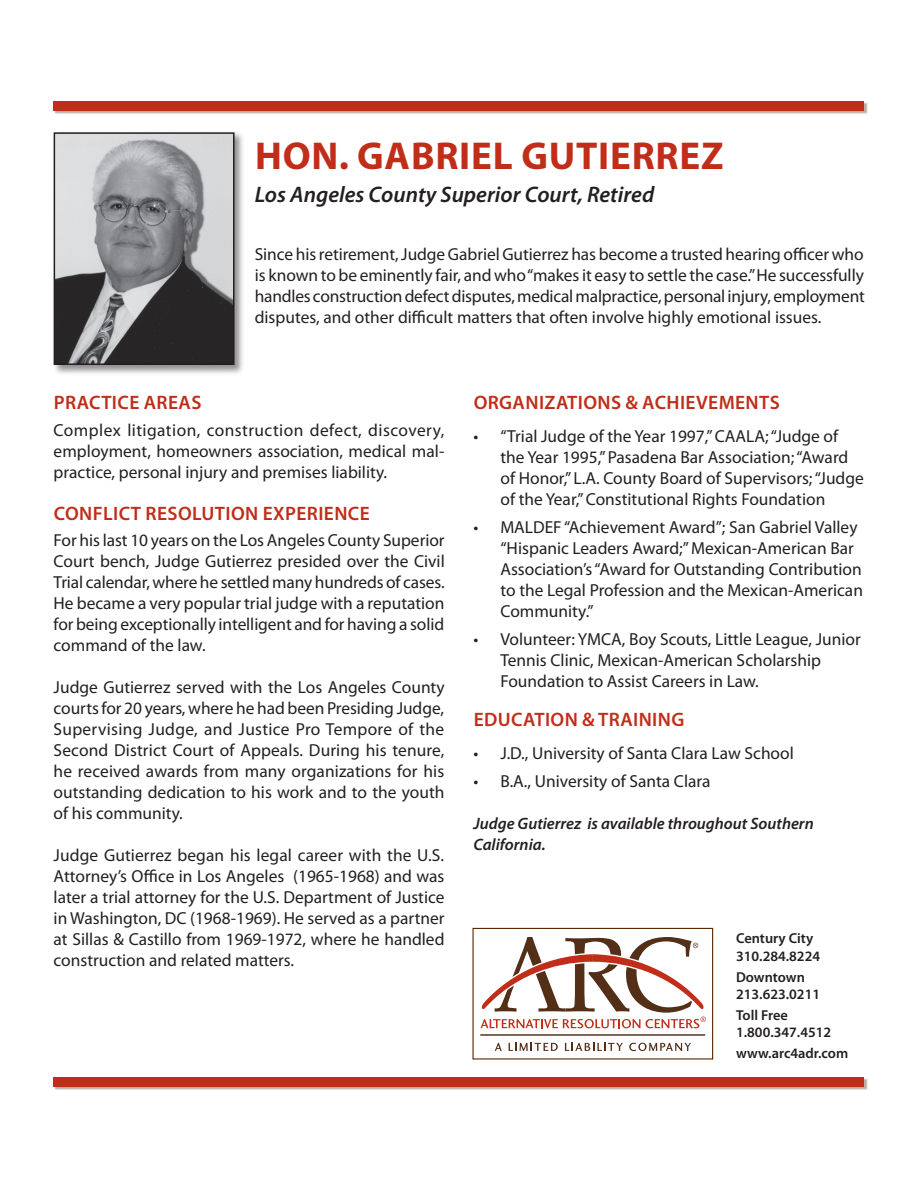
<style>
.page{position:relative;width:918px;height:1188px;background:#fff}
.page>*{position:absolute;margin:0;border:0;box-sizing:border-box;transform-origin:0 0}
.Headline{font:700 39px "Myriad Pro";letter-spacing:.02em;color:#c02d19}
.t1{font:italic 600 22.5px "Myriad Pro";color:#231f20}
.Resume_Subheads{font:600 19.5px "Myriad Pro";letter-spacing:.02em;color:#c02d19}
.Body_text{font:17.4px/21px "Myriad Pro";color:#231f20;text-align:justify}
.Resume_body_copy{font:17.4px/21px "Myriad Pro";color:#231f20}
.Resume_Body_Copy_Bol{font:italic 600 16.5px/21px "Myriad Pro";color:#231f20}
.First_Graf{font:600 14.4px "Myriad Pro";color:#231f20}
</style>
<div class="page">
<div style="left:54px;top:102px;width:815px;height:13px;background:#532f18;opacity:.4"></div>
<div style="left:54px;top:102px;width:810px;height:9px;background:#c02d19"></div>
<div style="left:54px;top:1077px;width:815px;height:13px;background:#532f18;opacity:.4"></div>
<div style="left:54px;top:1077px;width:810px;height:9px;background:#c02d19"></div>
<div style="left:473px;top:928px;width:240px;height:132px;border:1px solid #572500"></div>
<svg style="left:495px;top:1043px;width:7px;height:8px"></svg>
<svg style="left:509px;top:1043px;width:49px;height:8px"></svg>
<svg style="left:565px;top:1043px;width:58px;height:8px"></svg>
<svg style="left:629px;top:1043px;width:62px;height:8px"></svg>
<hr style="left:480px;top:1034px;width:225px;height:2px;background:#532f18">
<svg style="left:480px;top:937px;width:226px;height:91px"></svg>
<div style="left:51px;top:130px;width:194px;height:246px;background:#231f20;opacity:.5"></div>
<img style="left:57px;top:135px;width:175px;height:227px">
<div style="left:54px;top:132px;width:181px;height:233px;border:2px solid #231f20"></div>
<p class="Headline" style="left:255px;top:130px;width:470px">Hon. GABRIEL GUTIERREZ</p>
<p class="t1" style="left:255px;top:180px;width:401px">Los Angeles County Superior Court, Retired</p>
<p class="Body_text" style="left:255px;top:243px;width:612px">Since his retirement, Judge Gabriel Gutierrez has become a trusted hearing officer who is known to be eminently fair, and who “makes it easy to settle the case.” He successfully handles construction defect disputes, medical malpractice, personal injury, employment disputes, and other difficult matters that often involve highly emotional issues.</p>
<p class="Resume_Subheads" style="left:54px;top:390px;width:149px">PRACTICE AREAS</p>
<p class="Body_text" style="left:54px;top:419px;width:392px">Complex litigation, construction defect, discovery, employment, homeowners association, medical mal&shy;practice, personal injury and premises liability.</p>
<p class="Resume_Subheads" style="left:54px;top:501px;width:243px">CONFLICT RESOLUTION Experience</p>
<p class="Body_text" style="left:54px;top:529px;width:393px">For his last 10 years on the Los Angeles County Superior Court bench, Judge Gutierrez presided over the Civil Trial calendar, where he settled many hundreds of cases.<br>He became a very popular trial judge with a reputation for being exceptionally intelligent and for having a solid command of the law.</p>
<p class="Body_text" style="left:54px;top:676px;width:393px">Judge Gutierrez served with the Los Angeles County courts for 20 years, where he had been Presiding Judge, Supervising Judge, and Justice Pro Tempore of the Second District Court of Appeals. During his tenure, he received awards from many organizations for his outstanding dedication to his work and to the youth of his community.</p>
<p class="Body_text" style="left:54px;top:844px;width:392px">Judge Gutierrez began his legal career with the U.S.<br>Attorney’s Office in Los Angeles (1965-1968) and was later a trial attorney for the U.S. Department of Justice in Washington, DC (1968-1969). He served as a partner at Sillas &amp; Castillo from 1969-1972, where he handled construction and related matters.</p>
<p class="Resume_Subheads" style="left:474px;top:390px;width:274px">ORGANIZATIONS &amp; Achievements</p>
<p class="Resume_body_copy" style="left:500px;top:426px;width:365px">“Trial Judge of the Year 1997,” CAALA; “Judge of the Year 1995,” Pasadena Bar Association; “Award of Honor,” L.A. County Board of Supervisors; “Judge of the Year,” Constitutional Rights Foundation</p>
<p class="Resume_body_copy" style="left:500px;top:516px;width:364px">MALDEF “Achievement Award”; San Gabriel Valley “Hispanic Leaders Award;” Mexican-American Bar Association’s “Award for Outstanding Contribution to the Legal Profession and the Mexican-American Community.”</p>
<p class="Resume_body_copy" style="left:500px;top:628px;width:362px">Volunteer: YMCA, Boy Scouts, Little League, Junior<br>Tennis Clinic, Mexican-American Scholarship<br>Foundation to Assist Careers in Law.</p>
<p class="Resume_Subheads" style="left:474px;top:707px;width:23px">Education</p>
<p class="Resume_Subheads" style="left:582px;top:707px;width:104px">&amp; TRAINING</p>
<p class="Resume_body_copy" style="left:500px;top:742px;width:295px">J.D., University of Santa Clara Law School</p>
<p class="Resume_body_copy" style="left:500px;top:770px;width:212px">B.A., University of Santa Clara</p>
<p class="Resume_Body_Copy_Bol" style="left:473px;top:812px;width:342px">Judge Gutierrez is available throughout Southern<br>California.</p>
<p class="Body_text" style="left:473px;top:426px;width:6px">•</p>
<p class="Body_text" style="left:473px;top:516px;width:6px">•</p>
<p class="Body_text" style="left:473px;top:628px;width:6px">•</p>
<p class="Body_text" style="left:473px;top:739px;width:6px;line-height:27.8px">• •</p>
<p class="First_Graf" style="left:736px;top:929px;width:79px">Century City</p>
<p class="First_Graf" style="left:736px;top:947px;width:85px">310.284.8224</p>
<p class="First_Graf" style="left:736px;top:968px;width:70px">Downtown</p>
<p class="First_Graf" style="left:736px;top:985px;width:85px">213.623.0211</p>
<p class="First_Graf" style="left:736px;top:1006px;width:53px">Toll Free</p>
<p class="First_Graf" style="left:736px;top:1023px;width:97px">1.800.347.4512</p>
<p class="First_Graf" style="left:736px;top:1044px;width:114px">www.arc4adr.com</p>
</div>
